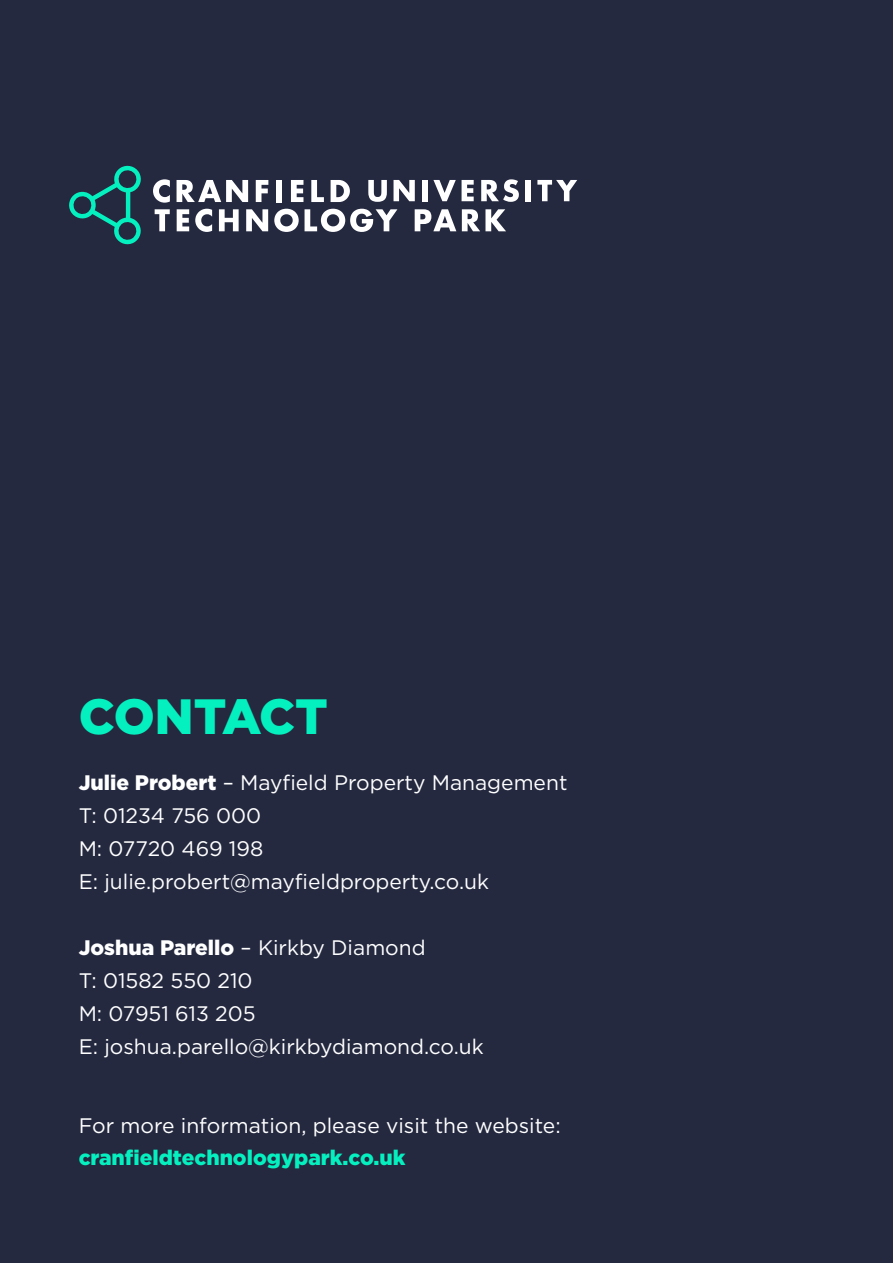
<style>
.page{position:relative;width:893px;height:1263px;background:#242940}
.page>*{position:absolute;margin:0;border:0;box-sizing:border-box;transform-origin:0 0}
.t1{font:900 49.5px "Gotham";letter-spacing:-.01em;color:#05f0bf}
.t2{font:21px/33px "Gotham";color:#fff}
.t3{font:900 21px "Gotham";color:#05f0bf}
.s1{font-weight:900}
</style>
<div class="page">
<svg style="left:155px;top:209px;width:15px;height:22px"></svg>
<svg style="left:177px;top:209px;width:12px;height:22px"></svg>
<svg style="left:195px;top:209px;width:17px;height:23px"></svg>
<svg style="left:219px;top:209px;width:20px;height:22px"></svg>
<svg style="left:246px;top:209px;width:22px;height:22px"></svg>
<svg style="left:274px;top:209px;width:25px;height:23px"></svg>
<svg style="left:305px;top:209px;width:92px;height:23px"></svg>
<svg style="left:415px;top:209px;width:41px;height:22px"></svg>
<svg style="left:462px;top:209px;width:44px;height:22px"></svg>
<svg style="left:153px;top:179px;width:17px;height:24px"></svg>
<svg style="left:177px;top:180px;width:71px;height:22px"></svg>
<svg style="left:256px;top:180px;width:12px;height:22px"></svg>
<div style="left:276px;top:180px;width:6px;height:22px;background:#fff"></div>
<svg style="left:291px;top:180px;width:12px;height:22px"></svg>
<svg style="left:311px;top:180px;width:13px;height:22px"></svg>
<svg style="left:331px;top:180px;width:19px;height:22px"></svg>
<svg style="left:368px;top:180px;width:19px;height:22px"></svg>
<svg style="left:394px;top:180px;width:21px;height:21px"></svg>
<div style="left:422px;top:180px;width:6px;height:21px;background:#fff"></div>
<svg style="left:433px;top:180px;width:23px;height:21px"></svg>
<svg style="left:462px;top:180px;width:12px;height:21px"></svg>
<svg style="left:481px;top:179px;width:38px;height:23px"></svg>
<div style="left:525px;top:180px;width:6px;height:21px;background:#fff"></div>
<svg style="left:537px;top:180px;width:40px;height:21px"></svg>
<svg style="left:69px;top:165px;width:72px;height:80px"></svg>
<h1 class="t1" style="left:79px;top:687px;width:251px">CONTACT</h1>
<p class="t2" style="left:79px;top:766px;width:490px"><span class="s1">Julie Probert</span> – Mayfield Property Management<br>T: 01234 756 000<br>M: 07720 469 198<br>E: julie.probert@mayfieldproperty.co.uk</p>
<p class="t2" style="left:79px;top:931px;width:407px"><span class="s1">Joshua Parello</span> – Kirkby Diamond<br>T: 01582 550 210<br>M: 07951 613 205<br>E: joshua.parello@kirkbydiamond.co.uk</p>
<p class="t2" style="left:79px;top:1109px;width:484px">For more information, please visit the website:</p>
<p class="t3" style="left:79px;top:1145px;width:328px">cranfieldtechnologypark.co.uk</p>
</div>
